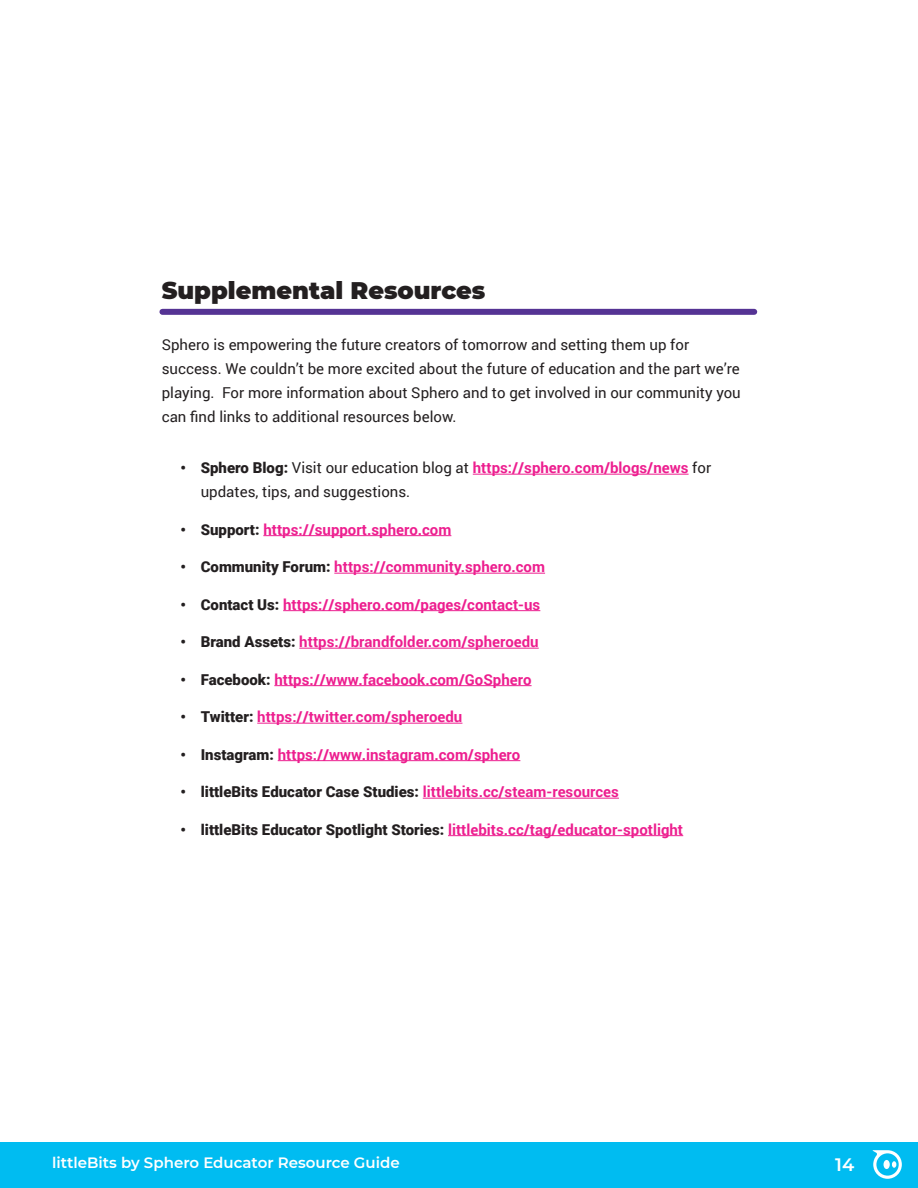
<style>
.page{position:relative;width:918px;height:1188px;background:#fff}
.page>*{position:absolute;margin:0;border:0;box-sizing:border-box;transform-origin:0 0}
.Intro_Conclusion_Tit{font:900 24px "Montserrat";color:#231f20}
.t1{font:600 18px "Montserrat";color:#fff}
.Paragraph{font:15px/24px "Roboto";color:#231f20}
.t2{font:700 15px "Roboto";color:#ed1e8f}
.t3{font:900 15px "Roboto";color:#231f20}
.t4{font:600 15px "Montserrat";color:#fff}
.s1{font-weight:900}
.s2{font-weight:700;color:#ed1e8f}
.s3{font-weight:900;color:#231f20}
</style>
<div class="page">
<div style="left:0;top:1143px;width:918px;height:45px;background:#00bcf1"></div>
<svg style="left:872px;top:1150px;width:30px;height:29px"></svg>
<div style="left:884px;top:1160px;width:6px;height:9px;background:#fff;border-radius:50%"></div>
<div style="left:162px;top:309px;width:592px;height:6px;background:#553394"></div>
<hr style="left:473px;top:474px;width:216px;height:1px;background:#ed1e8f">
<hr style="left:263px;top:535px;width:188px;height:1px;background:#ed1e8f">
<hr style="left:334px;top:573px;width:211px;height:1px;background:#ed1e8f">
<hr style="left:283px;top:610px;width:257px;height:1px;background:#ed1e8f">
<hr style="left:299px;top:648px;width:240px;height:1px;background:#ed1e8f">
<hr style="left:274px;top:685px;width:258px;height:1px;background:#ed1e8f">
<hr style="left:257px;top:723px;width:205px;height:1px;background:#ed1e8f">
<hr style="left:278px;top:760px;width:242px;height:1px;background:#ed1e8f">
<hr style="left:423px;top:798px;width:196px;height:1px;background:#ed1e8f">
<hr style="left:448px;top:835px;width:235px;height:1px;background:#ed1e8f">
<p class="Intro_Conclusion_Tit" style="left:162px;top:273px;width:325px">Supplemental Resources</p>
<p class="Paragraph" style="left:162px;top:332px;width:581px">Sphero is empowering the future creators of tomorrow and setting them up for success. We couldn’t be more excited about the future of education and the part we’re playing. For more information about Sphero and to get involved in our community you can find links to additional resources below.</p>
<p class="Paragraph" style="left:201px;top:455px;width:512px;text-indent:-20px"><span class="s1">• Sphero Blog:</span> Visit our education blog at <span class="s2">https://sphero.com/blogs/news</span> for updates, tips, and suggestions.</p>
<p class="t2" style="left:181px;top:519px;width:272px"><span class="s3">• Support:</span> https://support.sphero.com</p>
<p class="t2" style="left:181px;top:556px;width:366px"><span class="s3">• Community Forum:</span> https://community.sphero.com</p>
<p class="t2" style="left:181px;top:594px;width:361px"><span class="s3">• Contact Us:</span> https://sphero.com/pages/contact-us</p>
<p class="t2" style="left:181px;top:631px;width:360px"><span class="s3">• Brand Assets:</span> https://brandfolder.com/spheroedu</p>
<p class="t2" style="left:181px;top:669px;width:352px"><span class="s3">• Facebook:</span> https://www.facebook.com/GoSphero</p>
<p class="t2" style="left:181px;top:706px;width:283px"><span class="s3">• Twitter:</span> https://twitter.com/spheroedu</p>
<p class="t2" style="left:181px;top:744px;width:341px"><span class="s3">• Instagram:</span> https://www.instagram.com/sphero</p>
<p class="t3" style="left:181px;top:781px;width:440px">• littleBits Educator Case Studies: <span class="s2">littlebits.cc/steam-resources</span></p>
<p class="t3" style="left:181px;top:819px;width:504px">• littleBits Educator Spotlight Stories: <span class="s2">littlebits.cc/tag/educator-spotlight</span></p>
<p class="t4" style="left:52px;top:1152px;width:349px">littleBits by Sphero Educator Resource Guide</p>
<p class="t1" style="left:835px;top:1151px;width:21px">14</p>
</div>
